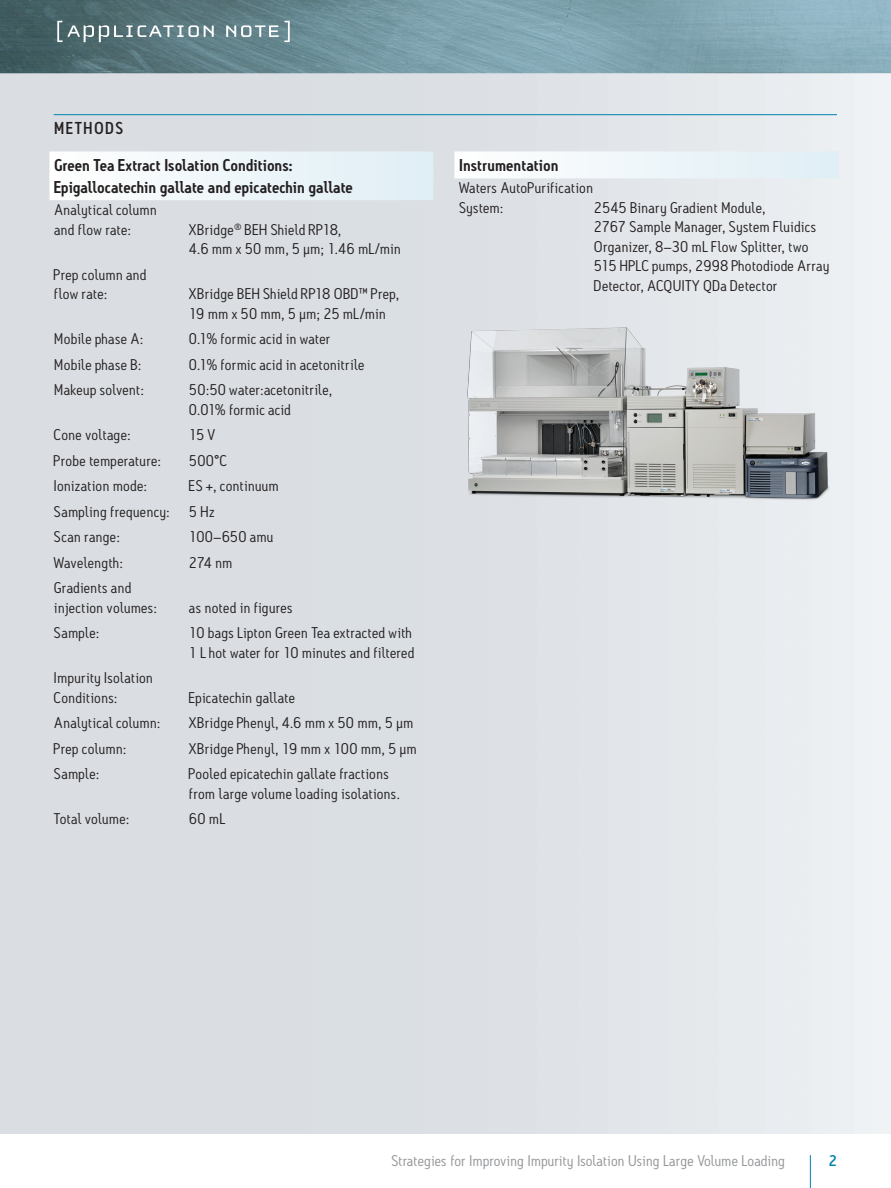
<style>
.page{position:relative;width:891px;height:1188px;background:#fff}
.page>*{position:absolute;margin:0;border:0;box-sizing:border-box;transform-origin:0 0}
.t1{font:500 16.65px "Antitled OT";letter-spacing:.125em;color:#231f20}
.t2{font:600 16.5px/21.8px "Antitled OT";letter-spacing:.005em;color:#231f20}
.t3{font:15px/19.5px "Antitled OT";letter-spacing:.02em;color:#231f20;scale:1.05 1}
.t4{font:15px "Antitled OT";letter-spacing:.01em;color:#939598;scale:1.05 1}
.t5{font:500 15px "Antitled OT";color:#0083ad;scale:1.05 1}
</style>
<div class="page">
<hr style="left:810px;top:1155px;width:1px;height:33px;background:#0083ad">
<img style="left:0;top:0;width:891px;height:58px">
<img style="left:0;top:58px;width:891px;height:1076px">
<svg style="left:57px;top:21px;width:157px;height:21px;background:#738b8f"></svg>
<svg style="left:226px;top:21px;width:64px;height:21px"></svg>
<hr style="left:54px;top:114px;width:783px;height:1px;background:#0083ad">
<div style="left:50px;top:151px;width:384px;height:27px;background:linear-gradient(to right,#fefffe,#dfeef5)"></div>
<div style="left:50px;top:173px;width:384px;height:27px;background:linear-gradient(to right,#fefffe,#dfeef5)"></div>
<div style="left:454px;top:151px;width:384px;height:27px;background:linear-gradient(to right,#fefffe,#dfeef5)"></div>
<img style="left:459px;top:322px;width:378px;height:187px">
<p class="t1" style="left:54px;top:118px;width:71px">METHODS</p>
<p class="t2" style="left:54px;top:154px;width:300px">Green Tea Extract Isolation Conditions:<br>Epigallocatechin gallate and epicatechin gallate</p>
<p class="t3" style="left:54px;top:200px;width:99px">Analytical column and flow rate:</p>
<p class="t3" style="left:189px;top:220px;width:203px">XBridge<sup>®</sup> BEH Shield RP18,<br>4.6 mm x 50 mm, 5 µm; 1.46 mL/min</p>
<p class="t3" style="left:54px;top:265px;width:89px">Prep column and flow rate:</p>
<p class="t3" style="left:189px;top:284px;width:202px">XBridge BEH Shield RP18 OBD™ Prep,<br>19 mm x 50 mm, 5 µm; 25 mL/min</p>
<p class="t3" style="left:54px;top:329px;width:87px">Mobile phase A:</p>
<p class="t3" style="left:189px;top:329px;width:136px">0.1% formic acid in water</p>
<p class="t3" style="left:54px;top:355px;width:85px">Mobile phase B:</p>
<p class="t3" style="left:189px;top:355px;width:169px">0.1% formic acid in acetonitrile</p>
<p class="t3" style="left:54px;top:380px;width:87px">Makeup solvent:</p>
<p class="t3" style="left:189px;top:380px;width:138px">50:50 water:acetonitrile,<br>0.01% formic acid</p>
<p class="t3" style="left:54px;top:425px;width:75px">Cone voltage:</p>
<p class="t3" style="left:189px;top:425px;width:26px">15 V</p>
<p class="t3" style="left:54px;top:451px;width:103px">Probe temperature:</p>
<p class="t3" style="left:189px;top:451px;width:38px">500°C</p>
<p class="t3" style="left:54px;top:476px;width:90px">Ionization mode:</p>
<p class="t3" style="left:189px;top:476px;width:87px">ES +, continuum</p>
<p class="t3" style="left:54px;top:502px;width:112px">Sampling frequency:</p>
<p class="t3" style="left:189px;top:502px;width:26px">5 Hz</p>
<p class="t3" style="left:54px;top:527px;width:64px">Scan range:</p>
<p class="t3" style="left:189px;top:527px;width:82px">100–650 amu</p>
<p class="t3" style="left:54px;top:553px;width:67px">Wavelength:</p>
<p class="t3" style="left:189px;top:553px;width:43px">274 nm</p>
<p class="t3" style="left:54px;top:578px;width:100px">Gradients and injection volumes:</p>
<p class="t3" style="left:189px;top:598px;width:100px">as noted in figures</p>
<p class="t3" style="left:54px;top:623px;width:45px">Sample:</p>
<p class="t3" style="left:189px;top:623px;width:216px">10 bags Lipton Green Tea extracted with<br>1 L hot water for 10 minutes and filtered</p>
<p class="t3" style="left:54px;top:668px;width:96px">Impurity Isolation<br>Conditions:</p>
<p class="t3" style="left:189px;top:688px;width:102px">Epicatechin gallate</p>
<p class="t3" style="left:54px;top:713px;width:103px">Analytical column:</p>
<p class="t3" style="left:189px;top:713px;width:215px">XBridge Phenyl, 4.6 mm x 50 mm, 5 µm</p>
<p class="t3" style="left:54px;top:739px;width:70px">Prep column:</p>
<p class="t3" style="left:189px;top:739px;width:218px">XBridge Phenyl, 19 mm x 100 mm, 5 µm</p>
<p class="t3" style="left:54px;top:764px;width:45px">Sample:</p>
<p class="t3" style="left:189px;top:764px;width:202px">Pooled epicatechin gallate fractions from large volume loading isolations.</p>
<p class="t3" style="left:54px;top:809px;width:73px">Total volume:</p>
<p class="t3" style="left:189px;top:809px;width:36px">60 mL</p>
<p class="t2" style="left:459px;top:154px;width:101px">Instrumentation</p>
<p class="t3" style="left:459px;top:178px;width:129px">Waters AutoPurification<br>System:</p>
<p class="t3" style="left:594px;top:198px;width:226px">2545 Binary Gradient Module,<br>2767 Sample Manager, System Fluidics Organizer, 8–30 mL Flow Splitter, two 515 HPLC pumps, 2998 Photodiode Array Detector, ACQUITY QDa Detector</p>
<p class="t4" style="left:392px;top:1151px;width:376px">Strategies for Improving Impurity Isolation Using Large Volume Loading</p>
<p class="t5" style="left:829px;top:1151px;width:10px">2</p>
</div>
